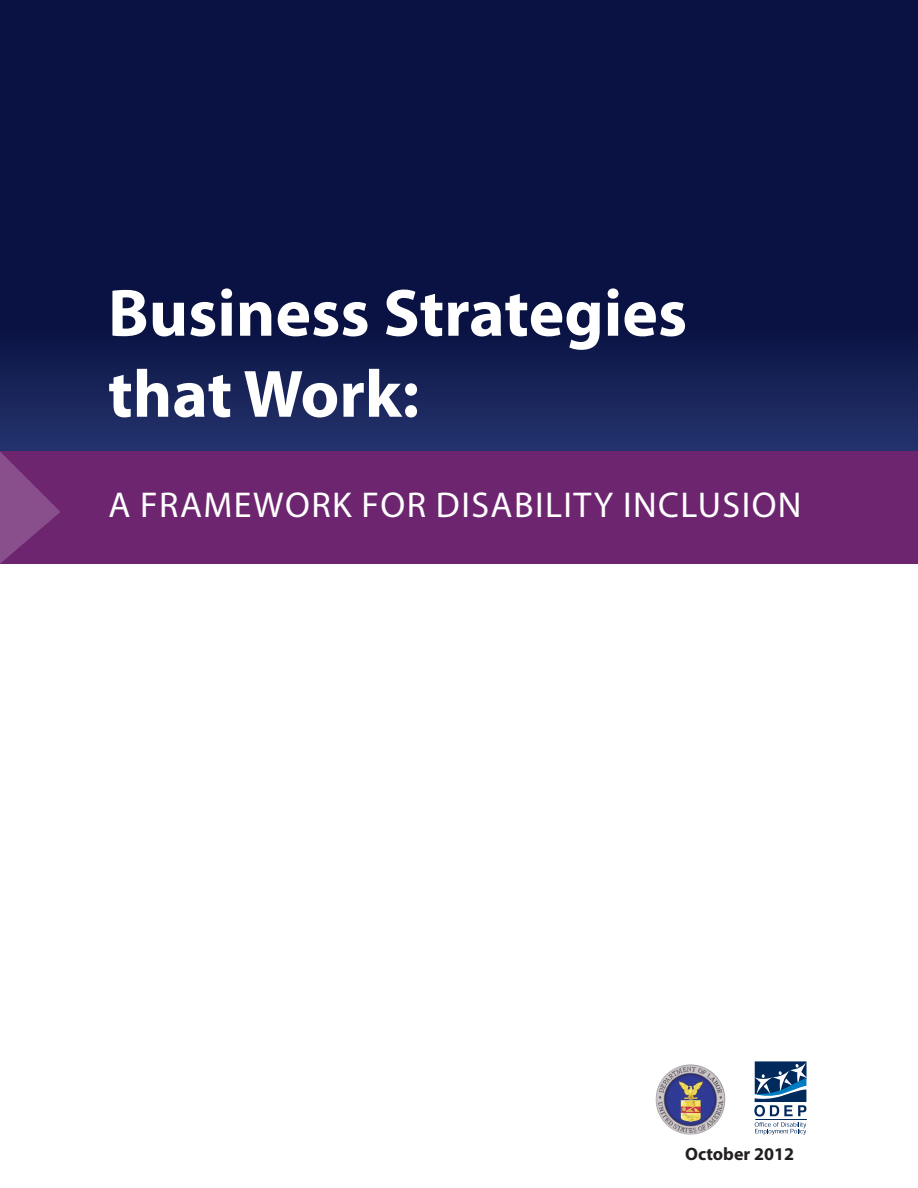
<style>
.page{position:relative;width:918px;height:1188px;background:#fff}
.page>*{position:absolute;margin:0;border:0;box-sizing:border-box;transform-origin:0 0}
.t1{font:700 67.5px/81px "Myriad Pro";color:#fff}
.t2{font:36px "Myriad Pro";letter-spacing:.04em;color:#fff}
.t3{font:700 18px "Myriad Pro";color:#231f20}
</style>
<div class="page">
<svg style="left:0;top:0;width:918px;height:451px;background:#0c1648"></svg>
<div style="left:0;top:451px;width:918px;height:113px;background:#6d2570"></div>
<img style="left:655px;top:1064px;width:71px;height:71px">
<svg style="left:754px;top:1061px;width:53px;height:74px"></svg>
<hr style="left:755px;top:1119px;width:52px;height:1px;background:#00295c">
<svg style="left:0;top:452px;width:60px;height:112px"></svg>
<p class="t1" style="left:108px;top:270px;width:581px">Business Strategies that Work:</p>
<p class="t2" style="left:108px;top:483px;width:695px">A FRAMEWORK FOR DISABILITY INCLUSION</p>
<p class="t3" style="left:685px;top:1143px;width:110px">October 2012</p>
</div>
